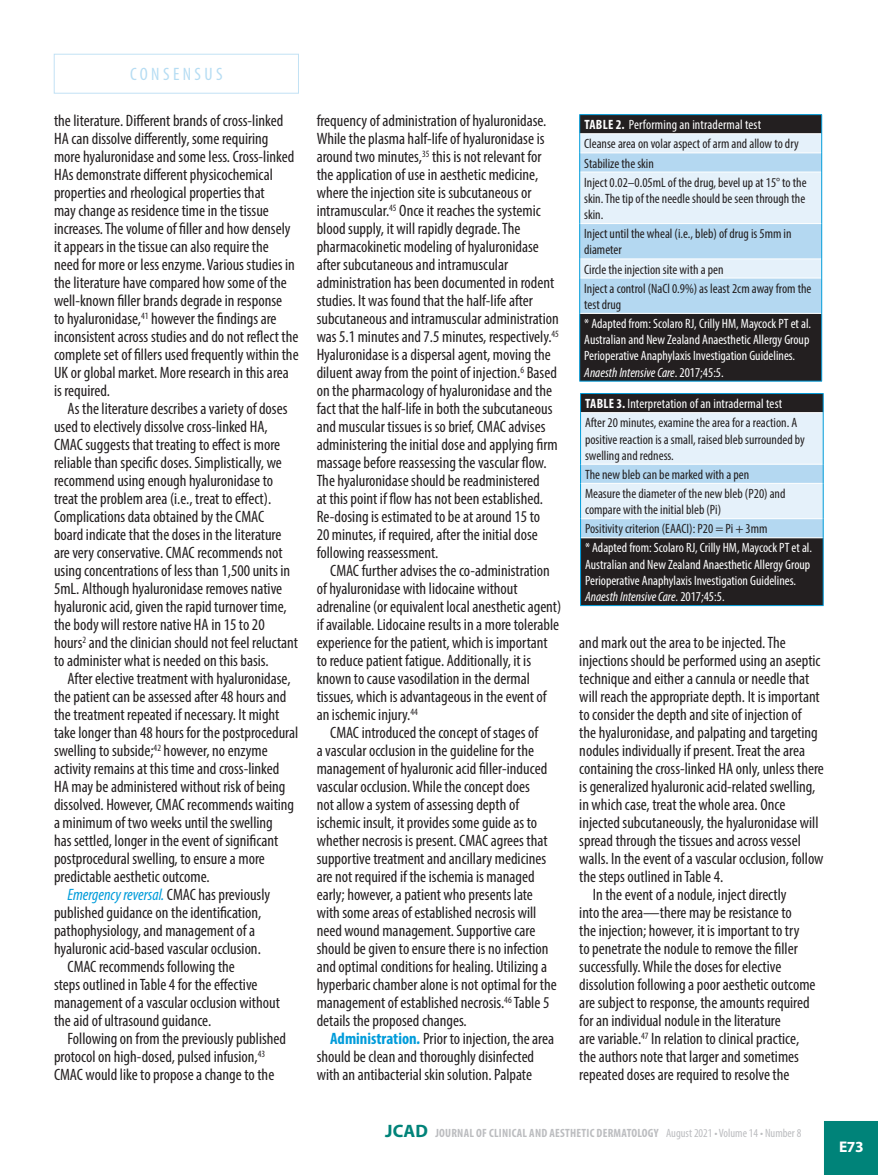
<style>
.page{position:relative;width:878px;height:1175px;background:#fff}
.page>*{position:absolute;margin:0;border:0;box-sizing:border-box;transform-origin:0 0}
.t1{font:condensed 18px "Myriad Pro";letter-spacing:.19em;color:#6cbae7}
.t2{font:condensed 16.5px/18px "Myriad Pro";color:#231f20}
.t3{font:700 15.45px "Myriad Pro";color:#fff}
.t4{font:condensed 13.5px/16.2px "Myriad Pro";color:#231f20}
.t5{font:condensed 13.5px/16.2px "Myriad Pro";color:#fff}
.t6{font:700 condensed 12px "Myriad Pro";letter-spacing:.02em;color:#bcbdc0}
.s1{font-style:italic;color:#009cda}
.s2{font-weight:700;color:#009cda}
.s3{font-weight:700;font-style:italic;color:#009cda}
.s4{font-weight:700}
.s5{font-style:italic}
.s6{font-stretch:normal;font-size:18px;color:#008379}
.s7{font-weight:400}
</style>
<div class="page">
<div style="left:824px;top:1121px;width:54px;height:53px;background:#008379"></div>
<div style="left:580px;top:314px;width:241px;height:67px;background:#231f20"></div>
<hr style="left:579px;top:114px;width:243px;height:1px;background:#009cda">
<svg style="left:579px;top:115px;width:243px;height:198px;background:#bcd2e2"></svg>
<hr style="left:579px;top:278px;width:1px;height:35px;background:#009cda">
<hr style="left:821px;top:278px;width:1px;height:35px;background:#009cda">
<hr style="left:579px;top:313px;width:1px;height:68px;background:#009cda">
<hr style="left:821px;top:313px;width:1px;height:68px;background:#009cda">
<hr style="left:579px;top:381px;width:243px;height:1px;background:#009cda">
<div style="left:581px;top:538px;width:241px;height:67px;background:#231f20"></div>
<hr style="left:580px;top:393px;width:243px;height:1px;background:#009cda">
<svg style="left:580px;top:394px;width:243px;height:144px;background:#c0d0dc"></svg>
<hr style="left:580px;top:538px;width:1px;height:67px;background:#009cda">
<hr style="left:822px;top:538px;width:1px;height:67px;background:#009cda">
<hr style="left:580px;top:605px;width:243px;height:1px;background:#009cda">
<p class="t1" style="left:130px;top:64px;width:94px">CONSENSUS</p>
<p class="t2" style="left:54px;top:111px;width:246px">the literature. Different brands of cross-linked HA can dissolve differently, some requiring more hyaluronidase and some less. Cross-linked HAs demonstrate different physicochemical properties and rheological properties that<br>may change as residence time in the tissue increases. The volume of filler and how densely it appears in the tissue can also require the<br>need for more or less enzyme. Various studies in the literature have compared how some of the well-known filler brands degrade in response<br>to hyaluronidase,<sup>41</sup> however the findings are inconsistent across studies and do not reflect the complete set of fillers used frequently within the UK or global market. More research in this area is required.</p>
<p class="t2" style="left:54px;top:399px;width:245px;text-indent:13px">As the literature describes a variety of doses used to electively dissolve cross-linked HA, CMAC suggests that treating to effect is more reliable than specific doses. Simplistically, we recommend using enough hyaluronidase to treat the problem area (i.e., treat to effect).<br>Complications data obtained by the CMAC<br>board indicate that the doses in the literature are very conservative. CMAC recommends not using concentrations of less than 1,500 units in 5mL. Although hyaluronidase removes native hyaluronic acid, given the rapid turnover time, the body will restore native HA in 15 to 20 hours<sup>2</sup> and the clinician should not feel reluctant to administer what is needed on this basis.</p>
<p class="t2" style="left:54px;top:669px;width:246px;text-indent:14px">After elective treatment with hyaluronidase, the patient can be assessed after 48 hours and the treatment repeated if necessary. It might take longer than 48 hours for the postprocedural swelling to subside;<sup>42</sup> however, no enzyme activity remains at this time and cross-linked<br>HA may be administered without risk of being dissolved. However, CMAC recommends waiting a minimum of two weeks until the swelling<br>has settled, longer in the event of significant postprocedural swelling, to ensure a more predictable aesthetic outcome.</p>
<p class="t2" style="left:54px;top:885px;width:218px;text-indent:13px"><span class="s1">Emergency reversal.</span>CMAC has previously published guidance on the identification, pathophysiology, and management of a hyaluronic acid-based vascular occlusion.</p>
<p class="t2" style="left:54px;top:957px;width:227px;text-indent:13px">CMAC recommends following the<br>steps outlined in Table 4 for the effective management of a vascular occlusion without the aid of ultrasound guidance.</p>
<p class="t2" style="left:54px;top:1029px;width:233px;text-indent:13px">Following on from the previously published protocol on high-dosed, pulsed infusion,<sup>43<br></sup>CMAC would like to propose a change to the</p>
<p class="t2" style="left:316px;top:111px;width:244px">frequency of administration of hyaluronidase.<br>While the plasma half-life of hyaluronidase is around two minutes,<sup>35</sup> this is not relevant for the application of use in aesthetic medicine, where the injection site is subcutaneous or intramuscular.<sup>45</sup> Once it reaches the systemic blood supply, it will rapidly degrade. The pharmacokinetic modeling of hyaluronidase after subcutaneous and intramuscular administration has been documented in rodent studies. It was found that the half-life after subcutaneous and intramuscular administration was 5.1 minutes and 7.5 minutes, respectively.<sup>45<br></sup>Hyaluronidase is a dispersal agent, moving the diluent away from the point of injection.<sup>6</sup> Based on the pharmacology of hyaluronidase and the fact that the half-life in both the subcutaneous and muscular tissues is so brief, CMAC advises administering the initial dose and applying firm massage before reassessing the vascular flow.<br>The hyaluronidase should be readministered<br>at this point if flow has not been established.<br>Re-dosing is estimated to be at around 15 to<br>20 minutes, if required, after the initial dose following reassessment.</p>
<p class="t2" style="left:317px;top:561px;width:246px;text-indent:13px">CMAC further advises the co-administration of hyaluronidase with lidocaine without adrenaline (or equivalent local anesthetic agent) if available. Lidocaine results in a more tolerable experience for the patient, which is important to reduce patient fatigue. Additionally, it is known to cause vasodilation in the dermal tissues, which is advantageous in the event of an ischemic injury.<sup>44</sup></p>
<p class="t2" style="left:316px;top:723px;width:242px;text-indent:14px">CMAC introduced the concept of stages of<br>a vascular occlusion in the guideline for the management of hyaluronic acid filler-induced vascular occlusion. While the concept does<br>not allow a system of assessing depth of ischemic insult, it provides some guide as to whether necrosis is present. CMAC agrees that supportive treatment and ancillary medicines are not required if the ischemia is managed early; however, a patient who presents late with some areas of established necrosis will need wound management. Supportive care should be given to ensure there is no infection and optimal conditions for healing. Utilizing a hyperbaric chamber alone is not optimal for the management of established necrosis.<sup>46</sup> Table 5 details the proposed changes.</p>
<p class="t2" style="left:316px;top:1029px;width:239px;text-indent:13px"><span class="s2">Administration</span><span class="s3">.</span> Prior to injection, the area should be clean and thoroughly disinfected with an antibacterial skin solution. Palpate</p>
<p class="t5" style="left:584px;top:116px;width:178px"><span class="s4">TABLE 2.</span> Performing an intradermal test</p>
<p class="t4" style="left:584px;top:136px;width:216px">Cleanse area on volar aspect of arm and allow to dry</p>
<p class="t4" style="left:584px;top:155px;width:71px">Stabilize the skin</p>
<p class="t4" style="left:584px;top:174px;width:224px;text-align:justify">Inject 0.02–0.05mL of the drug, bevel up at 15° to the skin. The tip of the needle should be seen through the skin.</p>
<p class="t4" style="left:584px;top:225px;width:209px">Inject until the wheal (i.e., bleb) of drug is 5mm in diameter</p>
<p class="t4" style="left:584px;top:261px;width:141px">Circle the injection site with a pen</p>
<p class="t4" style="left:584px;top:280px;width:229px">Inject a control (NaCl 0.9%) as least 2cm away from the test drug</p>
<p class="t5" style="left:584px;top:315px;width:228px">* Adapted from: Scolaro RJ, Crilly HM, Maycock PT et al.<br>Australian and New Zealand Anaesthetic Allergy Group Perioperative Anaphylaxis Investigation Guidelines.<br><span class="s5">Anaesth Intensive Care</span>. 2017;45:5.</p>
<p class="t5" style="left:585px;top:395px;width:198px"><span class="s4">TABLE 3.</span> Interpretation of an intradermal test</p>
<p class="t4" style="left:585px;top:414px;width:221px">After 20 minutes, examine the area for a reaction. A positive reaction is a small, raised bleb surrounded by swelling and redness.</p>
<p class="t4" style="left:585px;top:466px;width:166px">The new bleb can be marked with a pen</p>
<p class="t4" style="left:585px;top:485px;width:202px">Measure the diameter of the new bleb (P20) and compare with the initial bleb (Pi)</p>
<p class="t4" style="left:585px;top:520px;width:184px">Positivity criterion (EAACI): P20 = Pi + 3mm</p>
<p class="t5" style="left:585px;top:540px;width:228px">* Adapted from: Scolaro RJ, Crilly HM, Maycock PT et al.<br>Australian and New Zealand Anaesthetic Allergy Group Perioperative Anaphylaxis Investigation Guidelines.<br><span class="s5">Anaesth Intensive Care</span>. 2017;45:5.</p>
<p class="t2" style="left:579px;top:633px;width:246px">and mark out the area to be injected. The injections should be performed using an aseptic technique and either a cannula or needle that will reach the appropriate depth. It is important to consider the depth and site of injection of<br>the hyaluronidase, and palpating and targeting nodules individually if present. Treat the area containing the cross-linked HA only, unless there is generalized hyaluronic acid-related swelling, in which case, treat the whole area. Once injected subcutaneously, the hyaluronidase will spread through the tissues and across vessel walls. In the event of a vascular occlusion, follow the steps outlined in Table 4.</p>
<p class="t2" style="left:579px;top:885px;width:238px;text-indent:14px">In the event of a nodule, inject directly<br>into the area—there may be resistance to<br>the injection; however, it is important to try<br>to penetrate the nodule to remove the filler successfully. While the doses for elective dissolution following a poor aesthetic outcome are subject to response, the amounts required for an individual nodule in the literature<br>are variable.<sup>47</sup> In relation to clinical practice, the authors note that larger and sometimes repeated doses are required to resolve the</p>
<p class="t6" style="left:385px;top:1125px;width:417px"><span class="s6">JCAD</span> JOURNAL OF CLINICAL AND AESTHETIC DERMATOLOGY <span class="s7">August 2021 • Volume 14 • Number 8</span></p>
<p class="t3" style="left:839px;top:1136px;width:26px">E73</p>
</div>
